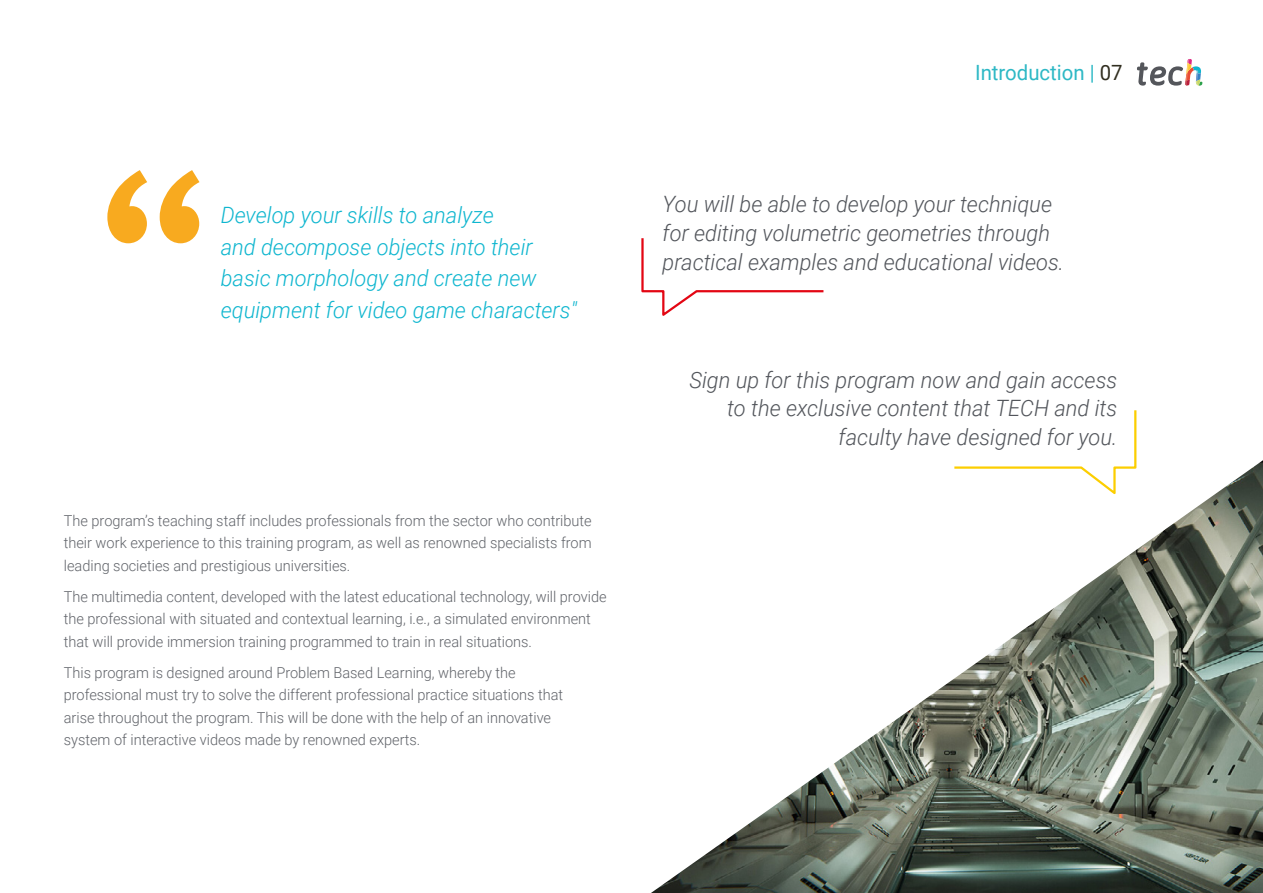
<style>
.page{position:relative;width:1263px;height:893px;background:#fff}
.page>*{position:absolute;margin:0;border:0;box-sizing:border-box;transform-origin:0 0}
.t1{font:italic 300 22.5px/28.5px "Roboto";color:#52555b;text-align:right}
.t2{font:italic 300 22.5px/31.5px "Roboto";color:#0fb6cf}
.t3{font:21px "Roboto";color:#2db8c5}
.t4{font:300 15px/22.5px "Roboto";color:#61646a}
.s1{color:#312e20}
</style>
<div class="page">
<svg style="left:107px;top:170px;width:92px;height:73px"></svg>
<img style="left:651px;top:460px;width:612px;height:433px">
<svg style="left:1137px;top:59px;width:65px;height:27px"></svg>
<svg style="left:952px;top:410px;width:185px;height:88px"></svg>
<svg style="left:641px;top:238px;width:183px;height:78px"></svg>
<h1 class="t2" style="left:221px;top:199px;width:358px">Develop your skills to analyze<br>and decompose objects into their basic morphology and create new equipment for video game characters"</h1>
<p class="t4" style="left:64px;top:509px;width:529px;text-align:justify">The program’s teaching staff includes professionals from the sector who contribute their work experience to this training program, as well as renowned specialists from leading societies and prestigious universities.</p>
<p class="t4" style="left:64px;top:585px;width:544px">The multimedia content, developed with the latest educational technology, will provide the professional with situated and contextual learning, i.e., a simulated environment that will provide immersion training programmed to train in real situations.</p>
<p class="t4" style="left:64px;top:661px;width:501px">This program is designed around Problem Based Learning, whereby the professional must try to solve the different professional practice situations that arise throughout the program. This will be done with the help of an innovative system of interactive videos made by renowned experts.</p>
<h2 class="t3" style="left:975px;top:57px;width:149px">Introduction | <span class="s1">07</span></h2>
<h1 class="t1" style="left:663px;top:189px;width:403px;text-align:left">You will be able to develop your technique for editing volumetric geometries through practical examples and educational videos.</h1>
<h1 class="t1" style="left:689px;top:365px;width:429px">Sign up for this program now and gain access to the exclusive content that TECH and its faculty have designed for you.</h1>
</div>
